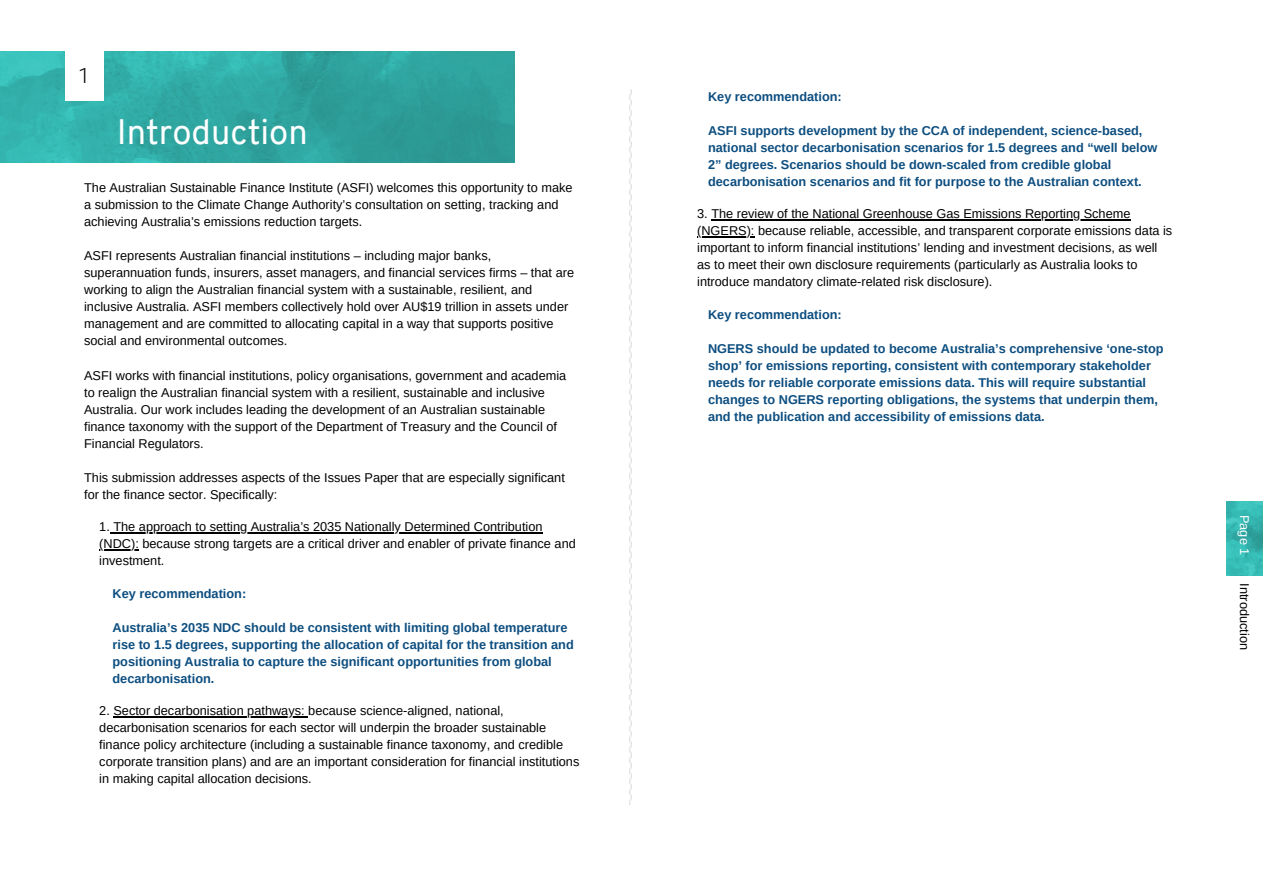
<style>
.page{position:relative;width:1263px;height:894px;background:#fff}
.page>*{position:absolute;margin:0;border:0;box-sizing:border-box;transform-origin:0 0}
.t1{font:34.5px "Overpass";color:#fff}
.t2{font:300 21px "Roboto Mono";color:#000}
.t3{font:12.75px/17px "Arimo";color:#000}
.t4{font:700 12.75px/17px "Arimo";color:#0d4e80}
.t5{font:12.75px "Arimo";color:#fff}
</style>
<div class="page">
<img style="left:0;top:52px;width:514px;height:110px">
<div style="left:65px;top:52px;width:38px;height:49px;background:#fff"></div>
<img style="left:1226px;top:501px;width:36px;height:74px">
<img style="left:629px;top:89px;width:3px;height:714px">
<hr style="left:711px;top:219px;width:420px;height:1px;background:#000">
<hr style="left:697px;top:236px;width:57px;height:1px;background:#000">
<hr style="left:113px;top:715px;width:195px;height:2px;background:#000">
<hr style="left:110px;top:532px;width:433px;height:1px;background:#000">
<hr style="left:99px;top:549px;width:40px;height:1px;background:#000">
<p class="t2" style="left:78px;top:61px;width:14px">1</p>
<p class="t1" style="left:117px;top:118px;width:193px">Introduction</p>
<p class="t3" style="left:84px;top:179px;width:490px">The Australian Sustainable Finance Institute (ASFI) welcomes this opportunity to make a submission to the Climate Change Authority’s consultation on setting, tracking and achieving Australia’s emissions reduction targets.</p>
<p class="t3" style="left:84px;top:247px;width:491px">ASFI represents Australian financial institutions – including major banks, superannuation funds, insurers, asset managers, and financial services firms – that are working to align the Australian financial system with a sustainable, resilient, and inclusive Australia. ASFI members collectively hold over AU$19 trillion in assets under management and are committed to allocating capital in a way that supports positive social and environmental outcomes.</p>
<p class="t3" style="left:84px;top:366px;width:484px">ASFI works with financial institutions, policy organisations, government and academia to realign the Australian financial system with a resilient, sustainable and inclusive Australia. Our work includes leading the development of an Australian sustainable finance taxonomy with the support of the Department of Treasury and the Council of Financial Regulators.</p>
<p class="t3" style="left:84px;top:468px;width:482px">This submission addresses aspects of the Issues Paper that are especially significant for the finance sector. Specifically:</p>
<p class="t3" style="left:99px;top:518px;width:478px">1. The approach to setting Australia’s 2035 Nationally Determined Contribution (NDC): because strong targets are a critical driver and enabler of private finance and investment.</p>
<p class="t4" style="left:113px;top:584px;width:135px">Key recommendation:</p>
<p class="t4" style="left:113px;top:618px;width:463px">Australia’s 2035 NDC should be consistent with limiting global temperature rise to 1.5 degrees, supporting the allocation of capital for the transition and positioning Australia to capture the significant opportunities from global decarbonisation.</p>
<p class="t3" style="left:99px;top:702px;width:482px">2. Sector decarbonisation pathways: because science-aligned, national, decarbonisation scenarios for each sector will underpin the broader sustainable finance policy architecture (including a sustainable finance taxonomy, and credible corporate transition plans) and are an important consideration for financial institutions in making capital allocation decisions.</p>
<p class="t4" style="left:708px;top:88px;width:135px">Key recommendation:</p>
<p class="t4" style="left:708px;top:122px;width:451px">ASFI supports development by the CCA of independent, science-based, national sector decarbonisation scenarios for 1.5 degrees and “well below 2” degrees. Scenarios should be down-scaled from credible global decarbonisation scenarios and fit for purpose to the Australian context.</p>
<p class="t3" style="left:697px;top:205px;width:477px">3. The review of the National Greenhouse Gas Emissions Reporting Scheme (NGERS): because reliable, accessible, and transparent corporate emissions data is important to inform financial institutions’ lending and investment decisions, as well as to meet their own disclosure requirements (particularly as Australia looks to introduce mandatory climate-related risk disclosure).</p>
<p class="t4" style="left:708px;top:305px;width:135px">Key recommendation:</p>
<p class="t4" style="left:708px;top:339px;width:457px">NGERS should be updated to become Australia’s comprehensive ‘one-stop shop’ for emissions reporting, consistent with contemporary stakeholder needs for reliable corporate emissions data. This will require substantial changes to NGERS reporting obligations, the systems that underpin them, and the publication and accessibility of emissions data.</p>
<p class="t5" style="left:1252px;top:514px;width:42px;rotate:90deg">Page 1</p>
<p class="t3" style="left:1253px;top:583px;width:68px;rotate:90deg">Introduction</p>
</div>
